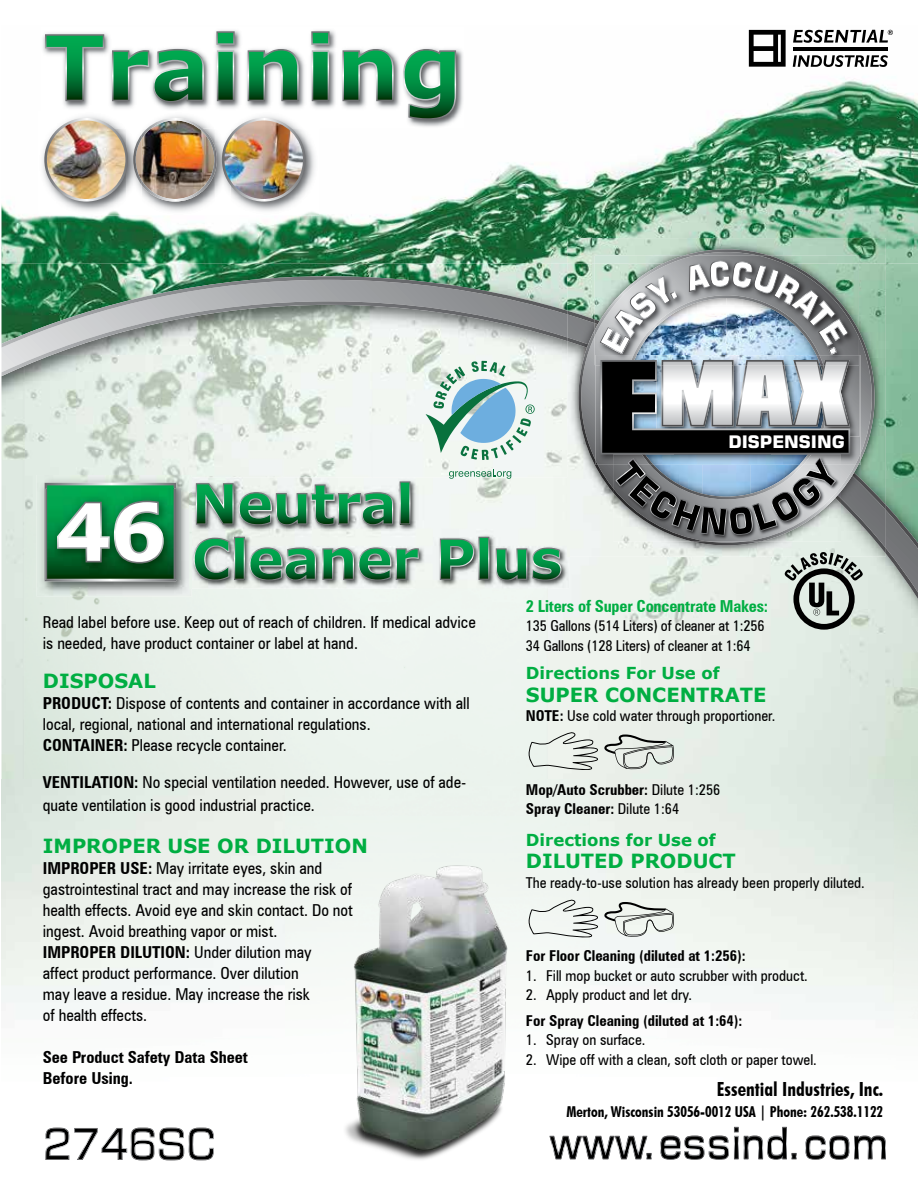
<style>
.page{position:relative;width:918px;height:1188px;background:#fff}
.page>*{position:absolute;margin:0;border:0;box-sizing:border-box;transform-origin:0 0}
.t1{font:700 19.5px "Verdana";color:#00ae42}
.t2{font:700 condensed 19.5px "Futura BT";color:#000}
.t3{font:700 17.25px "Square 721 BT";color:#fff}
.t4{font:condensed 16.5px/21px "Zurich BT";color:#000}
.t5{font:700 condensed 16.5px/21px "Zurich BT";color:#000}
.t6{font:700 16.5px "Verdana";color:#00ae42}
.t7{font:700 condensed 16.5px "Zurich BT";letter-spacing:-.01em;color:#00ae42}
.t8{font:condensed 15px/19.5px "Zurich BT";color:#000}
.t9{font:700 condensed 15px/19.5px "Zurich BT";color:#000}
.t10{font:700 condensed 15px "Futura BT";color:#000}
.s1{font-weight:700}
.s2{font-weight:400}
</style>
<div class="page">
<img style="left:1px;top:29px;width:917px;height:235px">
<img style="left:1px;top:264px;width:566px;height:12px">
<img style="left:1px;top:599px;width:23px;height:180px">
<div style="left:24px;top:599px;width:44px;height:180px;background:#dce8de"></div>
<img style="left:547px;top:599px;width:304px;height:180px">
<img style="left:851px;top:599px;width:67px;height:180px">
<svg style="left:1px;top:276px;width:917px;height:323px"></svg>
<img style="left:567px;top:238px;width:319px;height:73px">
<img style="left:567px;top:311px;width:319px;height:243px">
<svg style="left:578px;top:249px;width:297px;height:296px;background:#9dada4"></svg>
<img style="left:613px;top:536px;width:228px;height:5px">
<img style="left:595px;top:256px;width:265px;height:209px">
<img style="left:850px;top:355px;width:10px;height:82px">
<img style="left:850px;top:355px;width:9px;height:10px">
<svg style="left:595px;top:261px;width:255px;height:275px;background:#8e979c"></svg>
<img style="left:1px;top:779px;width:917px;height:241px">
<svg style="left:45px;top:1128px;width:169px;height:32px"></svg>
<hr style="left:793px;top:47px;width:95px;height:3px;background:#000">
<svg style="left:749px;top:30px;width:37px;height:37px"></svg>
<svg style="left:793px;top:55px;width:95px;height:12px"></svg>
<svg style="left:793px;top:30px;width:100px;height:13px"></svg>
<svg style="left:550px;top:1136px;width:102px;height:23px"></svg>
<svg style="left:660px;top:1127px;width:137px;height:33px"></svg>
<svg style="left:805px;top:1136px;width:81px;height:24px"></svg>
<svg style="left:784px;top:552px;width:79px;height:78px;background:#98a09a"></svg>
<img style="left:192px;top:478px;width:377px;height:110px">
<img style="left:567px;top:478px;width:2px;height:79px">
<svg style="left:196px;top:483px;width:197px;height:42px;background:#71a98b"></svg>
<svg style="left:400px;top:481px;width:11px;height:44px"></svg>
<svg style="left:194px;top:537px;width:122px;height:44px;background:#73a88b"></svg>
<svg style="left:322px;top:547px;width:97px;height:34px;background:#64a180"></svg>
<svg style="left:440px;top:537px;width:49px;height:43px;background:#5ca37d"></svg>
<svg style="left:496px;top:548px;width:66px;height:33px;background:#569674"></svg>
<img style="left:37px;top:475px;width:155px;height:122px">
<img style="left:176px;top:489px;width:4px;height:91px">
<svg style="left:45px;top:483px;width:131px;height:98px"></svg>
<img style="left:40px;top:29px;width:425px;height:100px">
<svg style="left:45px;top:34px;width:59px;height:67px"></svg>
<svg style="left:112px;top:49px;width:92px;height:54px"></svg>
<svg style="left:216px;top:31px;width:19px;height:70px"></svg>
<svg style="left:248px;top:49px;width:51px;height:52px;background:#53a077"></svg>
<svg style="left:311px;top:31px;width:19px;height:70px"></svg>
<svg style="left:343px;top:49px;width:51px;height:52px;background:#52a076"></svg>
<svg style="left:403px;top:49px;width:53px;height:71px;background:#529e75"></svg>
<img style="left:142px;top:129px;width:177px;height:86px">
<img style="left:142px;top:111px;width:177px;height:18px">
<img style="left:142px;top:118px;width:73px;height:84px">
<img style="left:37px;top:111px;width:105px;height:104px">
<img style="left:126px;top:111px;width:16px;height:18px">
<img style="left:133px;top:134px;width:9px;height:51px">
<img style="left:44px;top:118px;width:84px;height:84px">
<img style="left:215px;top:111px;width:16px;height:104px">
<img style="left:215px;top:147px;width:2px;height:25px">
<img style="left:222px;top:118px;width:84px;height:84px">
<svg style="left:426px;top:361px;width:109px;height:99px"></svg>
<svg style="left:449px;top:469px;width:62px;height:10px"></svg>
<svg style="left:529px;top:732px;width:69px;height:38px;background:#d1d6d1"></svg>
<svg style="left:605px;top:735px;width:69px;height:34px;background:#c2c7c2"></svg>
<svg style="left:529px;top:900px;width:69px;height:37px"></svg>
<svg style="left:605px;top:902px;width:69px;height:35px"></svg>
<img style="left:338px;top:862px;width:171px;height:298px">
<p class="t3" style="left:728px;top:431px;width:118px">DISPENSING</p>
<p class="t4" style="left:43px;top:611px;width:434px">Read label before use. Keep out of reach of children. If medical advice is needed, have product container or label at hand.</p>
<p class="t1" style="left:43px;top:667px;width:114px">DISPOSAL</p>
<p class="t4" style="left:43px;top:692px;width:428px"><span class="s1">PRODUCT:</span> Dispose of contents and container in accordance with all local, regional, national and international regulations.<br><span class="s1">CONTAINER:</span> Please recycle container.</p>
<p class="t4" style="left:43px;top:771px;width:425px;line-height:22.5px"><span class="s1">VENTILATION:</span> No special ventilation needed. However, use of ade&shy;quate ventilation is good industrial practice.</p>
<p class="t1" style="left:43px;top:832px;width:327px">IMPROPER USE OR DILUTION</p>
<p class="t4" style="left:43px;top:857px;width:312px"><span class="s1">IMPROPER USE:</span> May irritate eyes, skin and gastrointestinal tract and may increase the risk of health effects. Avoid eye and skin contact. Do not ingest. Avoid breathing vapor or mist.<br><span class="s1">IMPROPER DILUTION:</span> Under dilution may<br>affect product performance. Over dilution<br>may leave a residue. May increase the risk<br>of health effects.</p>
<p class="t5" style="left:43px;top:1046px;width:207px">See Product Safety Data Sheet<br>Before Using.</p>
<p class="t7" style="left:526px;top:596px;width:244px">2 Liters of Super Concentrate Makes:</p>
<p class="t8" style="left:526px;top:616px;width:240px">135 Gallons (514 Liters) of cleaner at 1:256<br>34 Gallons (128 Liters) of cleaner at 1:64</p>
<p class="t6" style="left:526px;top:662px;width:195px">Directions For Use of</p>
<p class="t1" style="left:526px;top:681px;width:242px">SUPER CONCENTRATE</p>
<p class="t8" style="left:526px;top:706px;width:251px"><span class="s1">NOTE:</span> Use cold water through proportioner.</p>
<p class="t9" style="left:526px;top:780px;width:196px">Mop/Auto Scrubber: <span class="s2">Dilute 1:256<br></span>Spray Cleaner: <span class="s2">Dilute 1:64</span></p>
<p class="t6" style="left:526px;top:828px;width:192px">Directions for Use of</p>
<p class="t1" style="left:526px;top:847px;width:212px">DILUTED PRODUCT</p>
<p class="t8" style="left:526px;top:873px;width:341px">The ready-to-use solution has already been properly diluted.</p>
<p class="t9" style="left:526px;top:946px;width:221px">For Floor Cleaning (diluted at 1:256):</p>
<p class="t8" style="left:526px;top:966px;width:284px">1. Fill mop bucket or auto scrubber with product.</p>
<p class="t8" style="left:526px;top:985px;width:168px">2. Apply product and let dry.</p>
<p class="t9" style="left:526px;top:1011px;width:218px">For Spray Cleaning (diluted at 1:64):</p>
<p class="t8" style="left:526px;top:1030px;width:121px">1. Spray on surface.</p>
<p class="t8" style="left:526px;top:1050px;width:293px">2. Wipe off with a clean, soft cloth or paper towel.</p>
<p class="t2" style="left:717px;top:1077px;width:168px">Essential Industries, Inc.</p>
<p class="t10" style="left:566px;top:1102px;width:318px">Merton, Wisconsin 53056-0012 USA | Phone: 262.538.1122</p>
</div>
